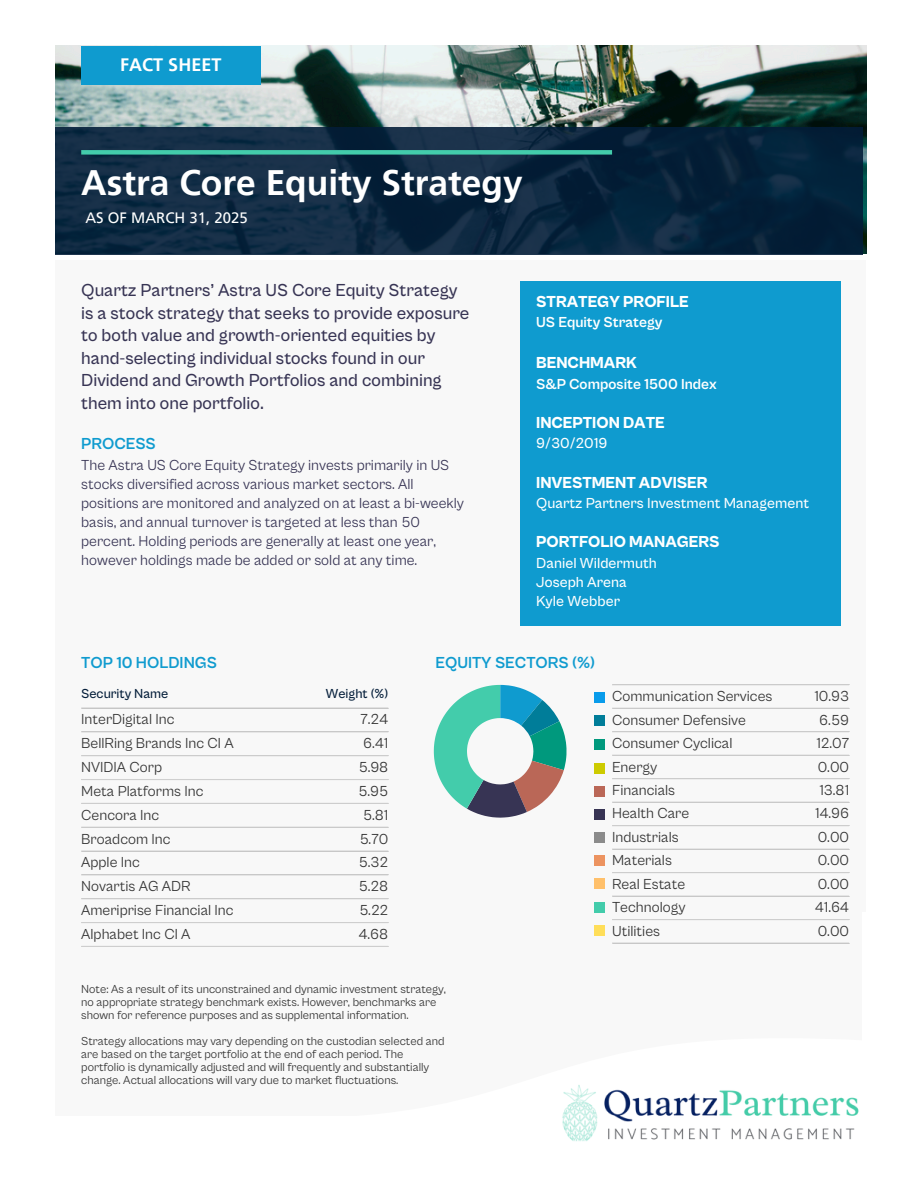
<style>
.page{position:relative;width:918px;height:1188px;background:#fff}
.page>*{position:absolute;margin:0;border:0;box-sizing:border-box;transform-origin:0 0}
.t1{font:700 35.25px "Frutiger LT Pro";color:#fff}
.t2{font:500 18px/22.5px "Cabinet Grotesk";color:#373454}
.t3{font:700 18px "Frutiger LT Pro";color:#fff}
.t4{font:800 16.5px "Cabinet Grotesk";color:#fff}
.t5{font:700 16.5px "Cabinet Grotesk";color:#0f9bcf}
.t6{font:15px "Cabinet Grotesk";color:#323232}
.t7{font:15px/19.2px "Cabinet Grotesk";color:#373454}
.t8{font:500 15px/19.2px "Cabinet Grotesk";color:#fff}
.t9{font:700 15px "Cabinet Grotesk";color:#fff}
.t10{font:15px "Frutiger LT Pro";color:#fff}
.t11{font:500 13.5px "Cabinet Grotesk";color:#031d39}
.t12{font:12px/13px "Cabinet Grotesk";color:#323232}
</style>
<div class="page">
<div style="left:55px;top:260px;width:811px;height:874px;background:#f8f8f8"></div>
<div style="left:284px;top:1038px;width:634px;height:150px;background:#fff"></div>
<img style="left:55px;top:46px;width:811px;height:208px">
<svg style="left:55px;top:127px;width:808px;height:127px;background:#0c273f"></svg>
<div style="left:521px;top:281px;width:320px;height:345px;background:#0f9bcf"></div>
<div style="left:81px;top:46px;width:179px;height:39px;background:#0f9bcf"></div>
<div style="left:81px;top:150px;width:531px;height:5px;background:#43ccab"></div>
<img style="left:562px;top:1085px;width:297px;height:57px">
<div style="left:0;top:1117px;width:427px;height:71px;background:#fff"></div>
<div style="left:863px;top:913px;width:55px;height:275px;background:#fff"></div>
<hr style="left:81px;top:707px;width:307px;height:2px;background:#cfcfcf">
<hr style="left:81px;top:731px;width:307px;height:1px;background:#cfcfcf">
<hr style="left:81px;top:755px;width:307px;height:1px;background:#cfcfcf">
<hr style="left:81px;top:779px;width:307px;height:1px;background:#cfcfcf">
<hr style="left:81px;top:803px;width:307px;height:1px;background:#cfcfcf">
<hr style="left:81px;top:827px;width:307px;height:1px;background:#cfcfcf">
<hr style="left:81px;top:850px;width:307px;height:2px;background:#cfcfcf">
<hr style="left:81px;top:874px;width:307px;height:1px;background:#cfcfcf">
<hr style="left:81px;top:898px;width:307px;height:1px;background:#cfcfcf">
<hr style="left:81px;top:922px;width:307px;height:1px;background:#cfcfcf">
<hr style="left:81px;top:946px;width:307px;height:1px;background:#cfcfcf">
<hr style="left:612px;top:684px;width:237px;height:1px;background:#cfcfcf">
<hr style="left:612px;top:708px;width:237px;height:1px;background:#cfcfcf">
<hr style="left:612px;top:731px;width:237px;height:1px;background:#cfcfcf">
<hr style="left:612px;top:755px;width:237px;height:1px;background:#cfcfcf">
<hr style="left:612px;top:778px;width:237px;height:1px;background:#cfcfcf">
<hr style="left:612px;top:802px;width:237px;height:1px;background:#cfcfcf">
<hr style="left:612px;top:825px;width:237px;height:1px;background:#cfcfcf">
<hr style="left:612px;top:849px;width:237px;height:1px;background:#cfcfcf">
<hr style="left:612px;top:872px;width:237px;height:1px;background:#cfcfcf">
<hr style="left:612px;top:896px;width:237px;height:1px;background:#cfcfcf">
<hr style="left:612px;top:919px;width:237px;height:1px;background:#cfcfcf">
<hr style="left:612px;top:943px;width:237px;height:1px;background:#cfcfcf">
<div style="left:594px;top:692px;width:11px;height:11px;background:#099ceb"></div>
<div style="left:594px;top:715px;width:11px;height:11px;background:#007d99"></div>
<div style="left:594px;top:739px;width:11px;height:11px;background:#00997d"></div>
<div style="left:594px;top:763px;width:11px;height:10px;background:#cdcb00"></div>
<div style="left:594px;top:786px;width:11px;height:11px;background:#ba6757"></div>
<div style="left:594px;top:809px;width:11px;height:11px;background:#373454"></div>
<div style="left:594px;top:832px;width:11px;height:11px;background:#8b8b8b"></div>
<div style="left:594px;top:855px;width:11px;height:11px;background:#ec9360"></div>
<div style="left:594px;top:879px;width:11px;height:10px;background:#ffc06b"></div>
<div style="left:594px;top:902px;width:11px;height:11px;background:#43ccab"></div>
<div style="left:594px;top:925px;width:11px;height:11px;background:#ffde59"></div>
<svg style="left:434px;top:685px;width:133px;height:133px"></svg>
<h2 class="t3" style="left:120px;top:53px;width:103px">FACT SHEET</h2>
<h1 class="t1" style="left:81px;top:161px;width:443px">Astra Core Equity Strategy</h1>
<h4 class="t10" style="left:85px;top:208px;width:164px">AS OF MARCH 31, 2025</h4>
<h3 class="t2" style="left:81px;top:280px;width:390px">Quartz Partners’ Astra US Core Equity Strategy is a stock strategy that seeks to provide exposure to both value and growth-oriented equities by hand-selecting individual stocks found in our Dividend and Growth Portfolios and combining them into one portfolio.</h3>
<h6 class="t5" style="left:81px;top:435px;width:76px">PROCESS</h6>
<h6 class="t7" style="left:81px;top:456px;width:384px">The Astra US Core Equity Strategy invests primarily in US stocks diversified across various market sectors. All positions are monitored and analyzed on at least a bi-weekly basis, and annual turnover is targeted at less than 50 percent. Holding periods are generally at least one year, however holdings made be added or sold at any time.</h6>
<h3 class="t4" style="left:536px;top:292px;width:154px">STRATEGY PROFILE</h3>
<p class="t9" style="left:536px;top:314px;width:128px">US Equity Strategy</p>
<h3 class="t4" style="left:536px;top:354px;width:102px">BENCHMARK</h3>
<p class="t9" style="left:536px;top:376px;width:182px">S&amp;P Composite 1500 Index</p>
<h3 class="t4" style="left:536px;top:414px;width:130px">INCEPTION DATE</h3>
<p class="t8" style="left:536px;top:434px;width:73px">9/30/2019</p>
<h3 class="t4" style="left:536px;top:473px;width:173px">INVESTMENT ADVISER</h3>
<p class="t8" style="left:536px;top:494px;width:274px">Quartz Partners Investment Management</p>
<h3 class="t4" style="left:536px;top:533px;width:185px">PORTFOLIO MANAGERS</h3>
<p class="t8" style="left:536px;top:554px;width:122px">Daniel Wildermuth<br>Joseph Arena<br>Kyle Webber</p>
<p class="t5" style="left:81px;top:653px;width:137px">TOP 10 HOLDINGS</p>
<p class="t5" style="left:436px;top:653px;width:161px">EQUITY SECTORS (%)</p>
<p class="t11" style="left:81px;top:686px;width:89px">Security Name</p>
<p class="t11" style="left:326px;top:686px;width:64px">Weight (%)</p>
<p class="t6" style="left:81px;top:711px;width:95px">InterDigital Inc</p>
<p class="t6" style="left:360px;top:711px;width:29px">7.24</p>
<p class="t6" style="left:81px;top:735px;width:154px">BellRing Brands Inc Cl A</p>
<p class="t6" style="left:363px;top:735px;width:27px">6.41</p>
<p class="t6" style="left:81px;top:759px;width:82px">NVIDIA Corp</p>
<p class="t6" style="left:358px;top:759px;width:31px">5.98</p>
<p class="t6" style="left:81px;top:783px;width:124px">Meta Platforms Inc</p>
<p class="t6" style="left:358px;top:783px;width:32px">5.95</p>
<p class="t6" style="left:81px;top:807px;width:80px">Cencora Inc</p>
<p class="t6" style="left:363px;top:807px;width:27px">5.81</p>
<p class="t6" style="left:81px;top:830px;width:91px">Broadcom Inc</p>
<p class="t6" style="left:359px;top:830px;width:30px">5.70</p>
<p class="t6" style="left:81px;top:854px;width:60px">Apple Inc</p>
<p class="t6" style="left:359px;top:854px;width:31px">5.32</p>
<p class="t6" style="left:81px;top:878px;width:111px">Novartis AG ADR</p>
<p class="t6" style="left:359px;top:878px;width:31px">5.28</p>
<p class="t6" style="left:81px;top:902px;width:154px">Ameriprise Financial Inc</p>
<p class="t6" style="left:359px;top:902px;width:31px">5.22</p>
<p class="t6" style="left:81px;top:926px;width:111px">Alphabet Inc Cl A</p>
<h2 class="t6" style="left:358px;top:926px;width:31px">4.68</h2>
<h2 class="t12" style="left:81px;top:983px;width:366px">Note: As a result of its unconstrained and dynamic investment strategy, no appropriate strategy benchmark exists. However, benchmarks are shown for reference purposes and as supplemental information.</h2>
<p class="t12" style="left:81px;top:1035px;width:365px">Strategy allocations may vary depending on the custodian selected and are based on the target portfolio at the end of each period. The portfolio is dynamically adjusted and will frequently and substantially change. Actual allocations will vary due to market fluctuations.</p>
<p class="t6" style="left:612px;top:688px;width:162px">Communication Services</p>
<p class="t6" style="left:815px;top:688px;width:36px">10.93</p>
<p class="t6" style="left:612px;top:711px;width:135px">Consumer Defensive</p>
<p class="t6" style="left:819px;top:711px;width:31px">6.59</p>
<p class="t6" style="left:612px;top:735px;width:122px">Consumer Cyclical</p>
<p class="t6" style="left:816px;top:735px;width:34px">12.07</p>
<p class="t6" style="left:612px;top:758px;width:47px">Energy</p>
<p class="t6" style="left:818px;top:758px;width:33px">0.00</p>
<p class="t6" style="left:612px;top:782px;width:65px">Financials</p>
<p class="t6" style="left:820px;top:782px;width:31px">13.81</p>
<p class="t6" style="left:612px;top:805px;width:79px">Health Care</p>
<p class="t6" style="left:815px;top:805px;width:35px">14.96</p>
<p class="t6" style="left:612px;top:829px;width:68px">Industrials</p>
<p class="t6" style="left:818px;top:829px;width:33px">0.00</p>
<p class="t6" style="left:612px;top:852px;width:61px">Materials</p>
<p class="t6" style="left:818px;top:852px;width:33px">0.00</p>
<p class="t6" style="left:612px;top:876px;width:75px">Real Estate</p>
<p class="t6" style="left:818px;top:876px;width:33px">0.00</p>
<p class="t6" style="left:612px;top:899px;width:75px">Technology</p>
<p class="t6" style="left:815px;top:899px;width:36px">41.64</p>
<p class="t6" style="left:612px;top:923px;width:50px">Utilities</p>
<p class="t6" style="left:818px;top:923px;width:33px">0.00</p>
</div>
